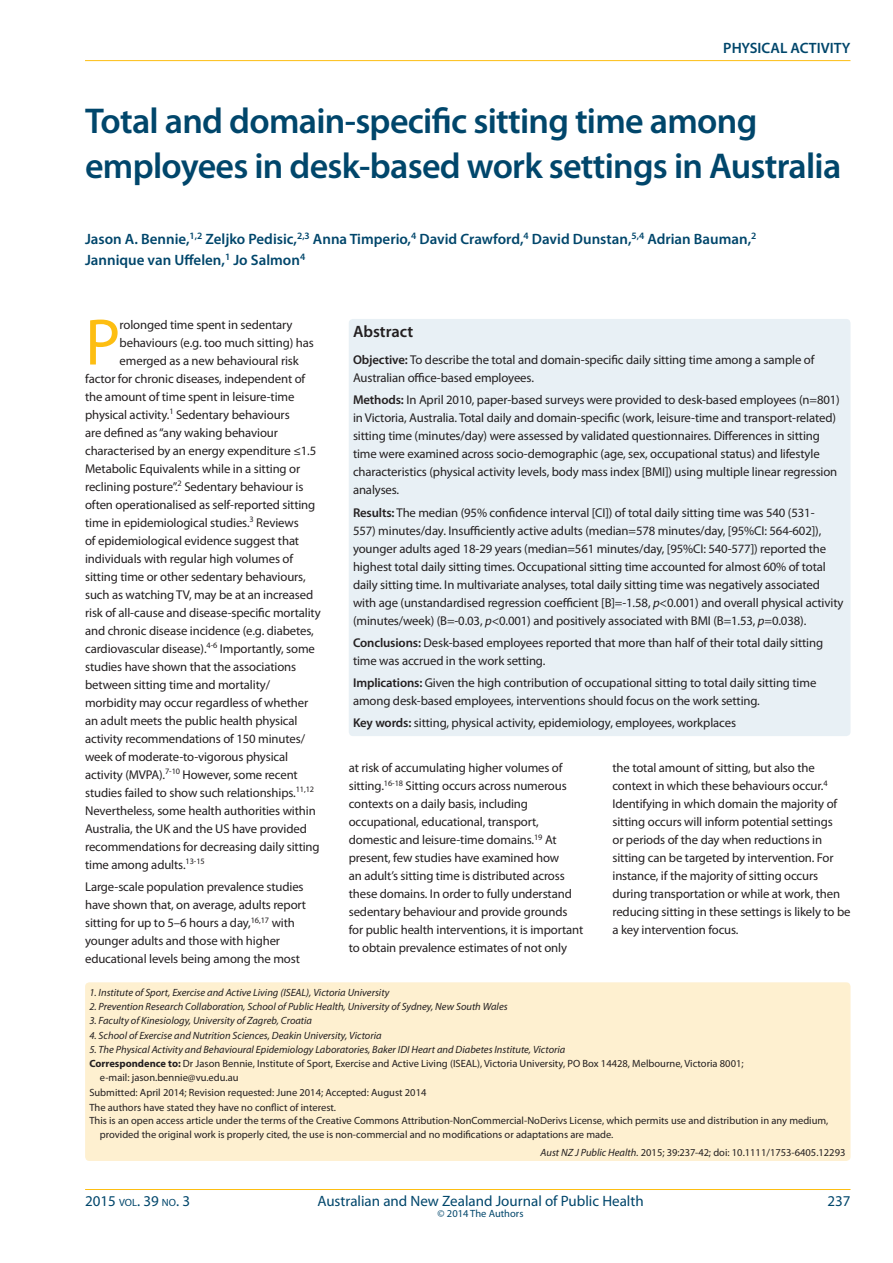
<style>
.page{position:relative;width:893px;height:1263px;background:#fff}
.page>*{position:absolute;margin:0;border:0;box-sizing:border-box;transform-origin:0 0}
.t1{font:66.15px "Myriad Pro";color:#fdbe12}
.t2{font:600 36px/45px "Myriad Pro";letter-spacing:-.02em;color:#00466b}
.t3{font:600 16.5px "Myriad Pro";color:#231f20}
.t4{font:600 15px/21px "Myriad Pro";color:#00466b}
.t5{font:15px "Myriad Pro";color:#00466b}
.t6{font:15px "Myriad Pro";color:#00466b}
.t7{font:12.75px/18px "Myriad Pro";letter-spacing:-.01em;color:#231f20}
.t8{font:10.5px/13.5px "Myriad Pro";color:#231f20}
.t9{font:italic 10.5px "Myriad Pro";color:#231f20}
.t10{font:10.5px "Myriad Pro";color:#00466b}
.s1{font-weight:600}
.s2{font-style:italic}
.s3{font-weight:700}
.s4{font-size:10.5px}
</style>
<div class="page">
<hr style="left:85px;top:1189px;width:765px;height:1px;background:#fdbe12">
<div style="left:85px;top:982px;width:765px;height:179px;background:#fef0d0;border-radius:4px"></div>
<div style="left:349px;top:319px;width:501px;height:417px;background:#e8f0f5;border-radius:4px"></div>
<hr style="left:85px;top:60px;width:765px;height:1px;background:#fdbe12">
<p class="t4" style="left:723px;top:37px;width:129px">PHYSICAL ACTIVITY</p>
<h2 class="t2" style="left:85px;top:98px;width:758px">Total and domain-specific sitting time among employees in desk-based work settings in Australia</h2>
<p class="t4" style="left:85px;top:228px;width:673px">Jason A. Bennie,<sup>1,2</sup> Zeljko Pedisic,<sup>2,3</sup> Anna Timperio,<sup>4</sup> David Crawford,<sup>4</sup> David Dunstan,<sup>5,4</sup> Adrian Bauman,<sup>2<br></sup>Jannique van Uffelen,<sup>1</sup> Jo Salmon<sup>4</sup></p>
<h1 class="t1" style="left:85px;top:301px;width:37px">P</h1>
<p class="t7" style="left:120px;top:315px;width:174px">rolonged time spent in sedentary</p>
<p class="t7" style="left:120px;top:333px;width:196px">behaviours (e.g. too much sitting) has</p>
<p class="t7" style="left:120px;top:351px;width:181px">emerged as a new behavioural risk</p>
<p class="t7" style="left:85px;top:369px;width:222px">factor for chronic diseases, independent of</p>
<p class="t7" style="left:85px;top:387px;width:211px">the amount of time spent in leisure-time</p>
<p class="t7" style="left:85px;top:405px;width:206px">physical activity.<sup>1</sup> Sedentary behaviours</p>
<p class="t7" style="left:85px;top:423px;width:194px">are defined as “any waking behaviour</p>
<p class="t7" style="left:85px;top:441px;width:233px">characterised by an energy expenditure ≤1.5</p>
<p class="t7" style="left:85px;top:459px;width:217px">Metabolic Equivalents while in a sitting or</p>
<p class="t7" style="left:85px;top:477px;width:220px">reclining posture”.<sup>2</sup> Sedentary behaviour is</p>
<p class="t7" style="left:85px;top:495px;width:232px">often operationalised as self-reported sitting</p>
<p class="t7" style="left:85px;top:513px;width:215px">time in epidemiological studies.<sup>3</sup> Reviews</p>
<p class="t7" style="left:85px;top:531px;width:216px">of epidemiological evidence suggest that</p>
<p class="t7" style="left:85px;top:549px;width:209px">individuals with regular high volumes of</p>
<p class="t7" style="left:85px;top:567px;width:222px">sitting time or other sedentary behaviours,</p>
<p class="t7" style="left:85px;top:585px;width:230px">such as watching TV, may be at an increased</p>
<p class="t7" style="left:85px;top:603px;width:237px">risk of all-cause and disease-specific mortality</p>
<p class="t7" style="left:85px;top:621px;width:230px">and chronic disease incidence (e.g. diabetes,</p>
<p class="t7" style="left:85px;top:639px;width:231px">cardiovascular disease).<sup>4-6</sup> Importantly, some</p>
<p class="t7" style="left:85px;top:657px;width:213px">studies have shown that the associations</p>
<p class="t7" style="left:85px;top:675px;width:187px">between sitting time and mortality/</p>
<p class="t7" style="left:85px;top:693px;width:225px">morbidity may occur regardless of whether</p>
<p class="t7" style="left:85px;top:711px;width:214px">an adult meets the public health physical</p>
<p class="t7" style="left:85px;top:729px;width:221px">activity recommendations of 150 minutes/</p>
<p class="t7" style="left:85px;top:747px;width:205px">week of moderate-to-vigorous physical</p>
<p class="t7" style="left:85px;top:765px;width:214px">activity (MVPA).<sup>7-10</sup> However, some recent</p>
<p class="t7" style="left:85px;top:783px;width:231px">studies failed to show such relationships.<sup>11,12</sup></p>
<p class="t7" style="left:85px;top:801px;width:232px">Nevertheless, some health authorities within</p>
<p class="t7" style="left:85px;top:819px;width:223px">Australia, the UK and the US have provided</p>
<p class="t7" style="left:85px;top:837px;width:236px">recommendations for decreasing daily sitting</p>
<p class="t7" style="left:85px;top:855px;width:121px">time among adults.<sup>13-15</sup></p>
<p class="t7" style="left:85px;top:877px;width:223px">Large-scale population prevalence studies have shown that, on average, adults report sitting for up to 5–6 hours a day,<sup>16,17</sup> with younger adults and those with higher educational levels being among the most</p>
<p class="t3" style="left:353px;top:321px;width:62px">Abstract</p>
<p class="t7" style="left:353px;top:351px;width:463px"><span class="s1">Objective:</span> To describe the total and domain-specific daily sitting time among a sample of<br>Australian office-based employees.</p>
<p class="t7" style="left:353px;top:391px;width:488px"><span class="s1">Methods:</span> In April 2010, paper-based surveys were provided to desk-based employees (n=801) in Victoria, Australia. Total daily and domain-specific (work, leisure-time and transport-related) sitting time (minutes/day) were assessed by validated questionnaires. Differences in sitting time were examined across socio-demographic (age, sex, occupational status) and lifestyle characteristics (physical activity levels, body mass index [BMI]) using multiple linear regression analyses.</p>
<p class="t7" style="left:353px;top:503px;width:492px"><span class="s1">Results:</span> The median (95% confidence interval [CI]) of total daily sitting time was 540 (531-<br>557) minutes/day. Insufficiently active adults (median=578 minutes/day, [95%CI: 564-602]), younger adults aged 18-29 years (median=561 minutes/day, [95%CI: 540-577]) reported the highest total daily sitting times. Occupational sitting time accounted for almost 60% of total daily sitting time. In multivariate analyses, total daily sitting time was negatively associated with age (unstandardised regression coefficient [B]=-1.58, <span class="s2">p</span>&lt;0.001) and overall physical activity (minutes/week) (B=-0.03, <span class="s2">p</span>&lt;0.001) and positively associated with BMI (B=1.53, <span class="s2">p</span>=0.038).</p>
<p class="t7" style="left:353px;top:633px;width:472px"><span class="s1">Conclusions:</span> Desk-based employees reported that more than half of their total daily sitting time was accrued in the work setting.</p>
<p class="t7" style="left:353px;top:674px;width:465px"><span class="s1">Implications:</span> Given the high contribution of occupational sitting to total daily sitting time among desk-based employees, interventions should focus on the work setting.</p>
<p class="t7" style="left:353px;top:714px;width:385px"><span class="s1">Key words:</span> sitting, physical activity, epidemiology, employees, workplaces</p>
<p class="t7" style="left:349px;top:758px;width:236px">at risk of accumulating higher volumes of sitting.<sup>16-18</sup> Sitting occurs across numerous contexts on a daily basis, including occupational, educational, transport, domestic and leisure-time domains.<sup>19</sup> At present, few studies have examined how<br>an adult’s sitting time is distributed across these domains. In order to fully understand sedentary behaviour and provide grounds for public health interventions, it is important to obtain prevalence estimates of not only</p>
<p class="t7" style="left:612px;top:758px;width:240px">the total amount of sitting, but also the context in which these behaviours occur.<sup>4<br></sup>Identifying in which domain the majority of sitting occurs will inform potential settings<br>or periods of the day when reductions in sitting can be targeted by intervention. For instance, if the majority of sitting occurs during transportation or while at work, then reducing sitting in these settings is likely to be a key intervention focus.</p>
<p class="t9" style="left:89px;top:986px;width:302px">1. Institute of Sport, Exercise and Active Living (ISEAL), Victoria University</p>
<p class="t9" style="left:89px;top:1000px;width:420px">2. Prevention Research Collaboration, School of Public Health, University of Sydney, New South Wales</p>
<p class="t9" style="left:89px;top:1014px;width:224px">3. Faculty of Kinesiology, University of Zagreb, Croatia</p>
<p class="t9" style="left:89px;top:1029px;width:294px">4. School of Exercise and Nutrition Sciences, Deakin University, Victoria</p>
<p class="t9" style="left:89px;top:1043px;width:478px">5. The Physical Activity and Behavioural Epidemiology Laboratories, Baker IDI Heart and Diabetes Institute, Victoria</p>
<p class="t8" style="left:89px;top:1057px;width:656px"><span class="s3">Correspondence to:</span> Dr Jason Bennie, Institute of Sport, Exercise and Active Living (ISEAL), Victoria University, PO Box 14428, Melbourne, Victoria 8001;</p>
<p class="t8" style="left:100px;top:1071px;width:140px">e-mail: jason.bennie@vu.edu.au</p>
<p class="t8" style="left:89px;top:1085px;width:339px">Submitted: April 2014; Revision requested: June 2014; Accepted: August 2014</p>
<p class="t8" style="left:89px;top:1100px;width:248px">The authors have stated they have no conflict of interest.</p>
<p class="t8" style="left:100px;top:1114px;width:730px;text-indent:-10px">This is an open access article under the terms of the Creative Commons Attribution-NonCommercial-NoDerivs License, which permits use and distribution in any medium, provided the original work is properly cited, the use is non-commercial and no modifications or adaptations are made.</p>
<p class="t8" style="left:541px;top:1145px;width:306px"><span class="s2">Aust NZ J Public Health.</span> 2015; 39:237-42; doi: 10.1111/1753-6405.12293</p>
<p class="t6" style="left:85px;top:1192px;width:106px">2015 <span class="s4">VOL</span>. 39 <span class="s4">NO</span>. 3</p>
<p class="t5" style="left:317px;top:1192px;width:328px">Australian and New Zealand Journal of Public Health</p>
<p class="t6" style="left:827px;top:1192px;width:25px">237</p>
<p class="t10" style="left:438px;top:1207px;width:87px">© 2014 The Authors</p>
</div>
